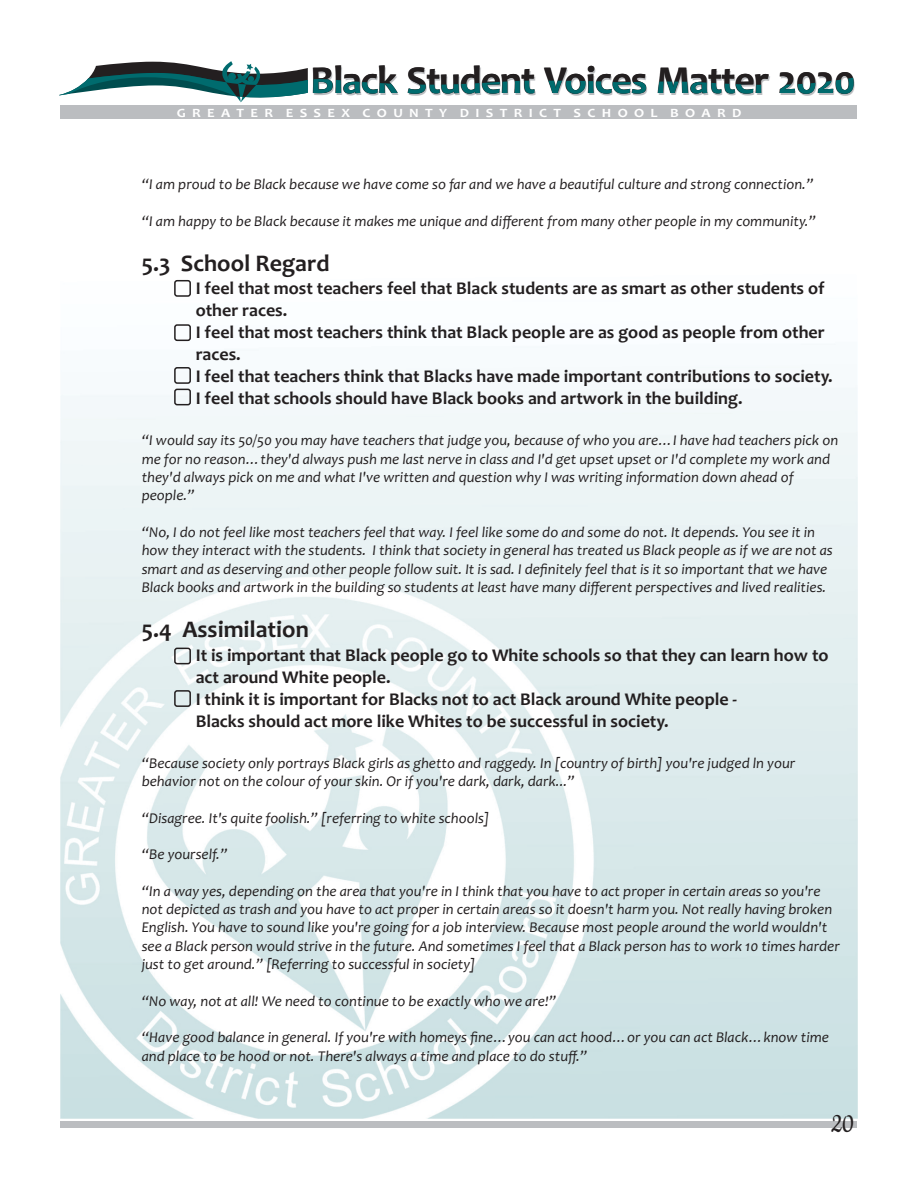
<style>
.page{position:relative;width:918px;height:1188px;background:#fff}
.page>*{position:absolute;margin:0;border:0;box-sizing:border-box;transform-origin:0 0}
.t1{font:700 39.75px "Candara";letter-spacing:-.025em;color:#231f20}
.t2{font:30.75px "Cookie";color:#231f20;scale:.84 1}
.t3{font:700 24px "Candara";color:#231f20}
.t4{font:700 18px/21.9px "Candara";color:#231f20}
.t5{font:italic 15px/18.3px "Candara";color:#231f20}
.t6{font:700 12.75px "Candara";color:#fff;scale:1.14 1}
</style>
<div class="page">
<img style="left:61px;top:279px;width:797px;height:839px">
<svg style="left:59px;top:61px;width:795px;height:41px"></svg>
<div style="left:60px;top:106px;width:797px;height:13px;background:#bbbdc0"></div>
<div style="left:61px;top:1121px;width:796px;height:6px;background:#bbbdc0"></div>
<div style="left:174px;top:280px;width:17px;height:17px;border:2px solid #231f20;border-radius:2px"></div>
<div style="left:174px;top:648px;width:17px;height:16px;border:2px solid #231f20;border-radius:2px"></div>
<div style="left:174px;top:367px;width:17px;height:17px;border:2px solid #231f20;border-radius:2px"></div>
<div style="left:174px;top:324px;width:17px;height:17px;border:2px solid #231f20;border-radius:2px"></div>
<div style="left:174px;top:690px;width:17px;height:17px;border:2px solid #231f20;border-radius:2px"></div>
<div style="left:174px;top:389px;width:17px;height:16px;border:2px solid #231f20;border-radius:2px"></div>
<h1 class="t1" style="left:310px;top:64px;width:547px">Black Student Voices Matter 2020</h1>
<p class="t6" style="left:177px;top:107px;width:497px">G R E A T E R E S S E X C O U N T Y D I S T R I C T S C H O O L B O A R D</p>
<p class="t5" style="left:142px;top:177px;width:673px">“I am proud to be Black because we have come so far and we have a beautiful culture and strong connection.”</p>
<p class="t5" style="left:142px;top:213px;width:676px">“I am happy to be Black because it makes me unique and different from many other people in my community.”</p>
<h3 class="t3" style="left:142px;top:253px;width:189px">5.3 School Regard</h3>
<p class="t4" style="left:196px;top:279px;width:639px">I feel that most teachers feel that Black students are as smart as other students of other races.<br>I feel that most teachers think that Black people are as good as people from other races.<br>I feel that teachers think that Blacks have made important contributions to society.<br>I feel that schools should have Black books and artwork in the building.</p>
<p class="t5" style="left:142px;top:433px;width:698px">“I would say its 50/50 you may have teachers that judge you, because of who you are…I have had teachers pick on me for no reason…they'd always push me last nerve in class and I'd get upset upset or I'd complete my work and they'd always pick on me and what I've written and question why I was writing information down ahead of people.”</p>
<p class="t5" style="left:142px;top:524px;width:693px">“No, I do not feel like most teachers feel that way. I feel like some do and some do not. It depends. You see it in how they interact with the students. I think that society in general has treated us Black people as if we are not as smart and as deserving and other people follow suit. It is sad. I definitely feel that is it so important that we have Black books and artwork in the building so students at least have many different perspectives and lived realities.</p>
<h3 class="t3" style="left:142px;top:620px;width:169px">5.4 Assimilation</h3>
<p class="t4" style="left:196px;top:646px;width:634px">It is important that Black people go to White schools so that they can learn how to act around White people.<br>I think it is important for Blacks not to act Black around White people -<br>Blacks should act more like Whites to be successful in society.</p>
<p class="t5" style="left:142px;top:755px;width:655px">“Because society only portrays Black girls as ghetto and raggedy. In [country of birth] you're judged ln your behavior not on the colour of your skin. Or if you're dark, dark, dark...”</p>
<p class="t5" style="left:142px;top:810px;width:349px">“Disagree. It's quite foolish.” [referring to white schools]</p>
<p class="t5" style="left:142px;top:847px;width:87px">“Be yourself.”</p>
<p class="t5" style="left:142px;top:883px;width:700px">“In a way yes, depending on the area that you're in I think that you have to act proper in certain areas so you're not depicted as trash and you have to act proper in certain areas so it doesn't harm you. Not really having broken English. You have to sound like you're going for a job interview. Because most people around the world wouldn't see a Black person would strive in the future. And sometimes I feel that a Black person has to work 10 times harder just to get around.” [Referring to successful in society]</p>
<p class="t5" style="left:142px;top:993px;width:416px">“No way, not at all! We need to continue to be exactly who we are!”</p>
<p class="t5" style="left:142px;top:1030px;width:689px">“Have good balance in general. If you're with homeys fine…you can act hood…or you can act Black…know time and place to be hood or not. There's always a time and place to do stuff.”</p>
<h2 class="t2" style="left:831px;top:1108px;width:28px">20</h2>
</div>
